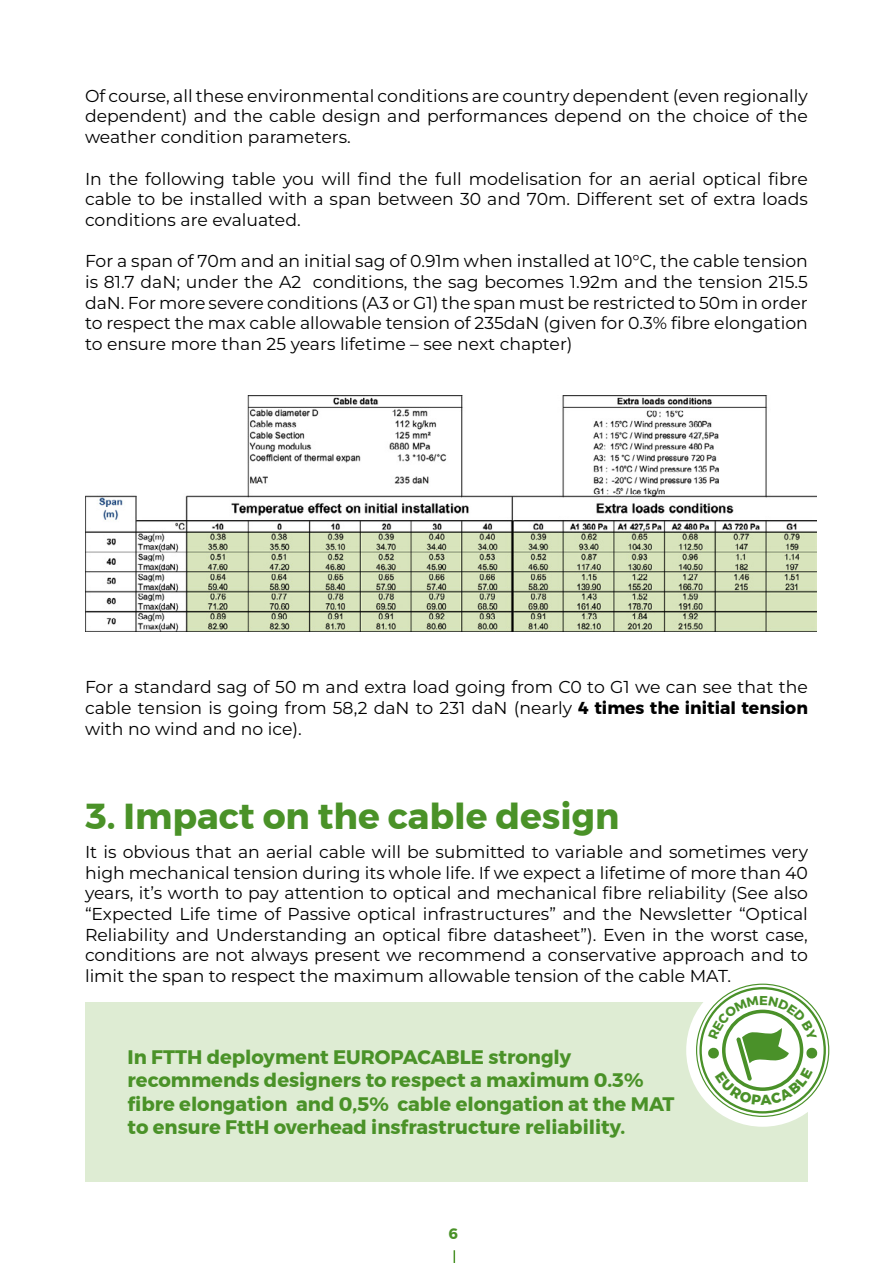
<style>
.page{position:relative;width:893px;height:1263px;background:#fff}
.page>*{position:absolute;margin:0;border:0;box-sizing:border-box;transform-origin:0 0}
.Titre_de_niveau_1{font:700 36px "Montserrat";color:#4a9228}
.Texte_Flag_vert{font:700 19.5px/23.4px "Montserrat";color:#4a9228}
.Liste_soulignée{font:17.25px/20.7px "Montserrat";color:#000;text-align:justify}
.t1{font:700 15px "Montserrat";color:#4a9228}
.s1{font-weight:700}
</style>
<div class="page">
<svg style="left:454px;top:1250px;width:1px;height:13px"></svg>
<div style="left:85px;top:1002px;width:722px;height:180px;background:#deecd3"></div>
<svg style="left:686px;top:974px;width:153px;height:153px"></svg>
<img style="left:85px;top:395px;width:731px;height:236px">
<svg style="left:707px;top:996px;width:111px;height:109px;background:#d6e6ce"></svg>
<p class="Liste_soulignée" style="left:85px;top:85px;width:724px">Of course, all these environmental conditions are country dependent (even regionally dependent) and the cable design and performances depend on the choice of the weather condition parameters.</p>
<p class="Liste_soulignée" style="left:85px;top:167px;width:724px">In the following table you will find the full modelisation for an aerial optical fibre cable to be installed with a span between 30 and 70m. Different set of extra loads conditions are evaluated.</p>
<p class="Liste_soulignée" style="left:85px;top:250px;width:724px">For a span of 70m and an initial sag of 0.91m when installed at 10°C, the cable tension is 81.7 daN; under the A2 conditions, the sag becomes 1.92m and the tension 215.5 daN. For more severe conditions (A3 or G1) the span must be restricted to 50m in order to respect the max cable allowable tension of 235daN (given for 0.3% fibre elongation to ensure more than 25 years lifetime – see next chapter)</p>
<p class="Liste_soulignée" style="left:85px;top:676px;width:724px">For a standard sag of 50 m and extra load going from C0 to G1 we can see that the cable tension is going from 58,2 daN to 231 daN (nearly <span class="s1">4 times the initial tension </span>with no wind and no ice).</p>
<p class="Titre_de_niveau_1" style="left:85px;top:787px;width:536px">3. Impact on the cable design</p>
<p class="Liste_soulignée" style="left:85px;top:841px;width:724px">It is obvious that an aerial cable will be submitted to variable and sometimes very high mechanical tension during its whole life. If we expect a lifetime of more than 40 years, it’s worth to pay attention to optical and mechanical fibre reliability (See also “Expected Life time of Passive optical infrastructures” and the Newsletter “Optical Reliability and Understanding an optical fibre datasheet”). Even in the worst case, conditions are not always present we recommend a conservative approach and to limit the span to respect the maximum allowable tension of the cable MAT.</p>
<p class="Texte_Flag_vert" style="left:128px;top:1045px;width:548px">In FTTH deployment EUROPACABLE strongly recommends designers to respect a maximum 0.3% fibre elongation and 0,5% cable elongation at the MAT to ensure FttH overhead insfrastructure reliability.</p>
<p class="t1" style="left:449px;top:1222px;width:11px">6</p>
</div>
